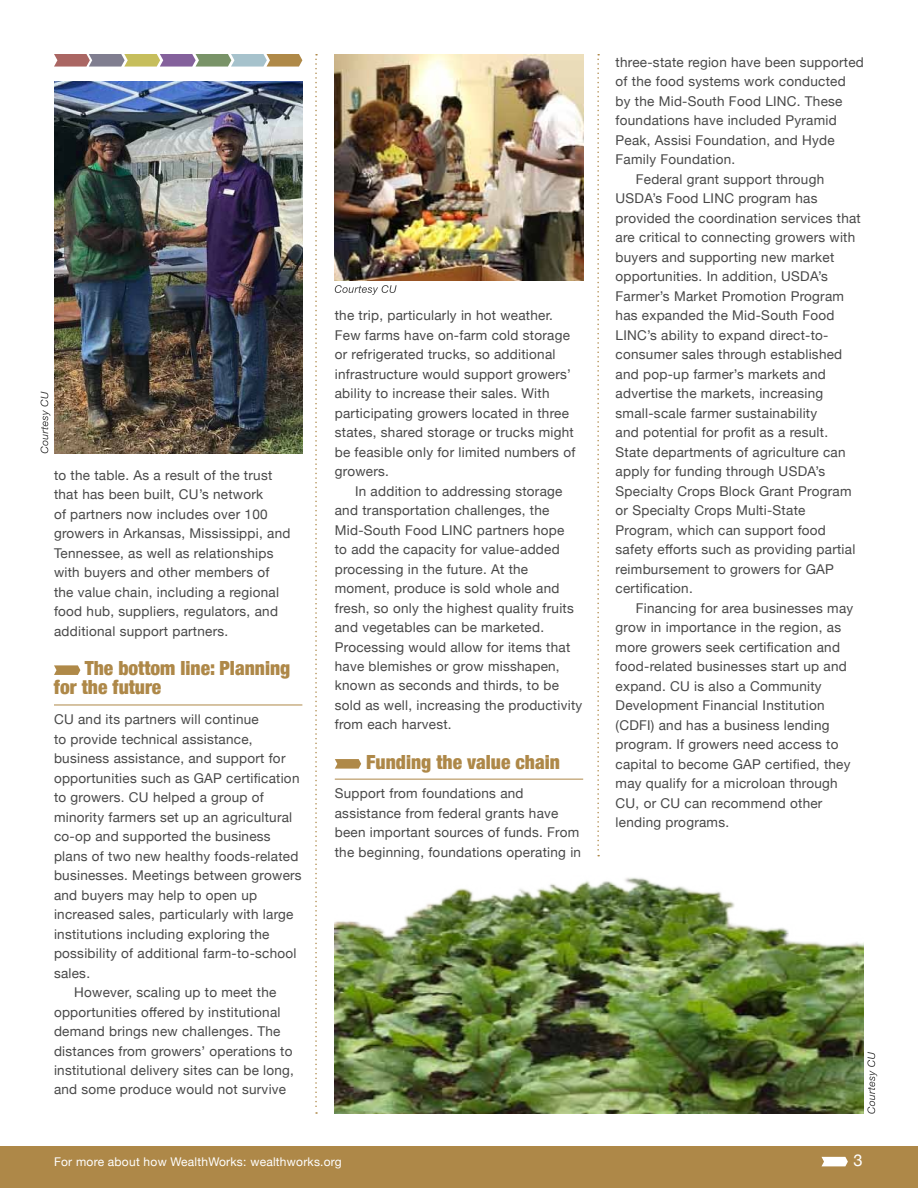
<style>
.page{position:relative;width:918px;height:1188px;background:#fff}
.page>*{position:absolute;margin:0;border:0;box-sizing:border-box;transform-origin:0 0}
.t1{font:900 condensed 19.5px/19.5px "Helvetica Neue";color:#ae8848}
.t2{font:16.5px "Helvetica Neue";color:#fff}
.t3{font:13.5px/19.5px "Helvetica Neue";letter-spacing:.02em;color:#484848}
.t4{font:12px "Helvetica Neue";letter-spacing:.02em;color:#fff}
</style>
<div class="page">
<div style="left:0;top:1147px;width:918px;height:41px;background:#ae8848"></div>
<svg style="left:821px;top:1157px;width:27px;height:9px"></svg>
<svg style="left:315px;top:54px;width:2px;height:1060px"></svg>
<svg style="left:597px;top:54px;width:2px;height:802px"></svg>
<svg style="left:54px;top:54px;width:248px;height:13px;background:#a79a8b"></svg>
<hr style="left:54px;top:705px;width:248px;height:1px;background:#ae8848">
<svg style="left:54px;top:665px;width:26px;height:10px"></svg>
<hr style="left:335px;top:779px;width:248px;height:1px;background:#ae8848">
<svg style="left:335px;top:759px;width:26px;height:10px"></svg>
<img style="left:54px;top:81px;width:248px;height:373px">
<img style="left:335px;top:54px;width:248px;height:226px">
<img style="left:335px;top:877px;width:529px;height:237px">
<svg style="left:335px;top:285px;width:62px;height:10px"></svg>
<svg style="left:40px;top:391px;width:10px;height:62px"></svg>
<svg style="left:867px;top:1052px;width:10px;height:62px"></svg>
<p class="t3" style="left:54px;top:466px;width:238px">to the table. As a result of the trust that has been built, CU’s network<br>of partners now includes over 100 growers in Arkansas, Mississippi, and Tennessee, as well as relationships with buyers and other members of the value chain, including a regional food hub, suppliers, regulators, and additional support partners.</p>
<h1 class="t1" style="left:54px;top:657px;width:238px;text-indent:31px">The bottom line: Planning for the future</h1>
<p class="t3" style="left:54px;top:710px;width:206px">CU and its partners will continue</p>
<p class="t3" style="left:54px;top:730px;width:200px">to provide technical assistance,</p>
<p class="t3" style="left:54px;top:749px;width:233px">business assistance, and support for</p>
<p class="t3" style="left:54px;top:769px;width:247px">opportunities such as GAP certification</p>
<p class="t3" style="left:54px;top:788px;width:211px">to growers. CU helped a group of</p>
<p class="t3" style="left:54px;top:808px;width:240px">minority farmers set up an agricultural</p>
<p class="t3" style="left:54px;top:827px;width:218px">co-op and supported the business</p>
<p class="t3" style="left:54px;top:847px;width:246px">plans of two new healthy foods-related</p>
<p class="t3" style="left:54px;top:866px;width:249px">businesses. Meetings between growers</p>
<p class="t3" style="left:54px;top:886px;width:205px">and buyers may help to open up</p>
<p class="t3" style="left:54px;top:905px;width:241px">increased sales, particularly with large</p>
<p class="t3" style="left:54px;top:925px;width:217px">institutions including exploring the</p>
<p class="t3" style="left:54px;top:944px;width:244px">possibility of additional farm-to-school</p>
<p class="t3" style="left:54px;top:964px;width:38px">sales.</p>
<p class="t3" style="left:74px;top:983px;width:204px">However, scaling up to meet the</p>
<p class="t3" style="left:54px;top:1003px;width:228px">opportunities offered by institutional</p>
<p class="t3" style="left:54px;top:1022px;width:228px">demand brings new challenges. The</p>
<p class="t3" style="left:54px;top:1042px;width:240px">distances from growers’ operations to</p>
<p class="t3" style="left:54px;top:1061px;width:242px">institutional delivery sites can be long,</p>
<p class="t3" style="left:54px;top:1081px;width:234px">and some produce would not survive</p>
<p class="t3" style="left:335px;top:306px;width:242px">the trip, particularly in hot weather.<br>Few farms have on-farm cold storage or refrigerated trucks, so additional infrastructure would support growers’ ability to increase their sales. With participating growers located in three states, shared storage or trucks might be feasible only for limited numbers of growers.</p>
<p class="t3" style="left:335px;top:482px;width:249px;text-indent:20px">In addition to addressing storage and transportation challenges, the Mid-South Food LINC partners hope<br>to add the capacity for value-added processing in the future. At the moment, produce is sold whole and fresh, so only the highest quality fruits and vegetables can be marketed.<br>Processing would allow for items that have blemishes or grow misshapen, known as seconds and thirds, to be sold as well, increasing the productivity from each harvest.</p>
<h1 class="t1" style="left:366px;top:751px;width:195px">Funding the value chain</h1>
<p class="t3" style="left:335px;top:784px;width:248px">Support from foundations and assistance from federal grants have been important sources of funds. From the beginning, foundations operating in</p>
<p class="t3" style="left:616px;top:53px;width:250px">three-state region have been supported</p>
<p class="t3" style="left:616px;top:73px;width:232px">of the food systems work conducted</p>
<p class="t3" style="left:616px;top:92px;width:228px">by the Mid-South Food LINC. These</p>
<p class="t3" style="left:616px;top:112px;width:223px">foundations have included Pyramid</p>
<p class="t3" style="left:616px;top:131px;width:221px">Peak, Assisi Foundation, and Hyde</p>
<p class="t3" style="left:616px;top:151px;width:121px">Family Foundation.</p>
<p class="t3" style="left:636px;top:170px;width:190px">Federal grant support through</p>
<p class="t3" style="left:616px;top:190px;width:203px">USDA’s Food LINC program has</p>
<p class="t3" style="left:616px;top:209px;width:247px">provided the coordination services that</p>
<p class="t3" style="left:616px;top:229px;width:241px">are critical to connecting growers with</p>
<p class="t3" style="left:616px;top:248px;width:220px">buyers and supporting new market</p>
<p class="t3" style="left:616px;top:268px;width:214px">opportunities. In addition, USDA’s</p>
<p class="t3" style="left:616px;top:287px;width:230px">Farmer’s Market Promotion Program</p>
<p class="t3" style="left:616px;top:307px;width:220px">has expanded the Mid-South Food</p>
<p class="t3" style="left:616px;top:326px;width:214px">LINC’s ability to expand direct-to-</p>
<p class="t3" style="left:616px;top:345px;width:228px">consumer sales through established</p>
<p class="t3" style="left:616px;top:365px;width:212px">and pop-up farmer’s markets and</p>
<p class="t3" style="left:616px;top:384px;width:209px">advertise the markets, increasing</p>
<p class="t3" style="left:616px;top:404px;width:203px">small-scale farmer sustainability</p>
<p class="t3" style="left:616px;top:423px;width:214px">and potential for profit as a result.</p>
<p class="t3" style="left:616px;top:443px;width:231px">State departments of agriculture can</p>
<p class="t3" style="left:616px;top:462px;width:211px">apply for funding through USDA’s</p>
<p class="t3" style="left:616px;top:482px;width:237px">Specialty Crops Block Grant Program</p>
<p class="t3" style="left:616px;top:501px;width:191px">or Specialty Crops Multi-State</p>
<p class="t3" style="left:616px;top:521px;width:212px">Program, which can support food</p>
<p class="t3" style="left:616px;top:540px;width:241px">safety efforts such as providing partial</p>
<p class="t3" style="left:616px;top:560px;width:220px">reimbursement to growers for GAP</p>
<p class="t3" style="left:616px;top:579px;width:79px">certification.</p>
<p class="t3" style="left:636px;top:599px;width:219px">Financing for area businesses may</p>
<p class="t3" style="left:616px;top:618px;width:227px">grow in importance in the region, as</p>
<p class="t3" style="left:616px;top:638px;width:226px">more growers seek certification and</p>
<p class="t3" style="left:616px;top:657px;width:233px">food-related businesses start up and</p>
<p class="t3" style="left:616px;top:677px;width:208px">expand. CU is also a Community</p>
<p class="t3" style="left:616px;top:696px;width:210px">Development Financial Institution</p>
<p class="t3" style="left:616px;top:716px;width:215px">(CDFI) and has a business lending</p>
<p class="t3" style="left:616px;top:735px;width:224px">program. If growers need access to</p>
<p class="t3" style="left:616px;top:755px;width:236px">capital to become GAP certified, they</p>
<p class="t3" style="left:616px;top:774px;width:224px">may qualify for a microloan through</p>
<p class="t3" style="left:616px;top:794px;width:208px">CU, or CU can recommend other</p>
<p class="t3" style="left:616px;top:813px;width:115px">lending programs.</p>
<p class="t4" style="left:54px;top:1153px;width:289px">For more about how WealthWorks: wealthworks.org</p>
<p class="t2" style="left:853px;top:1149px;width:11px">3</p>
</div>
